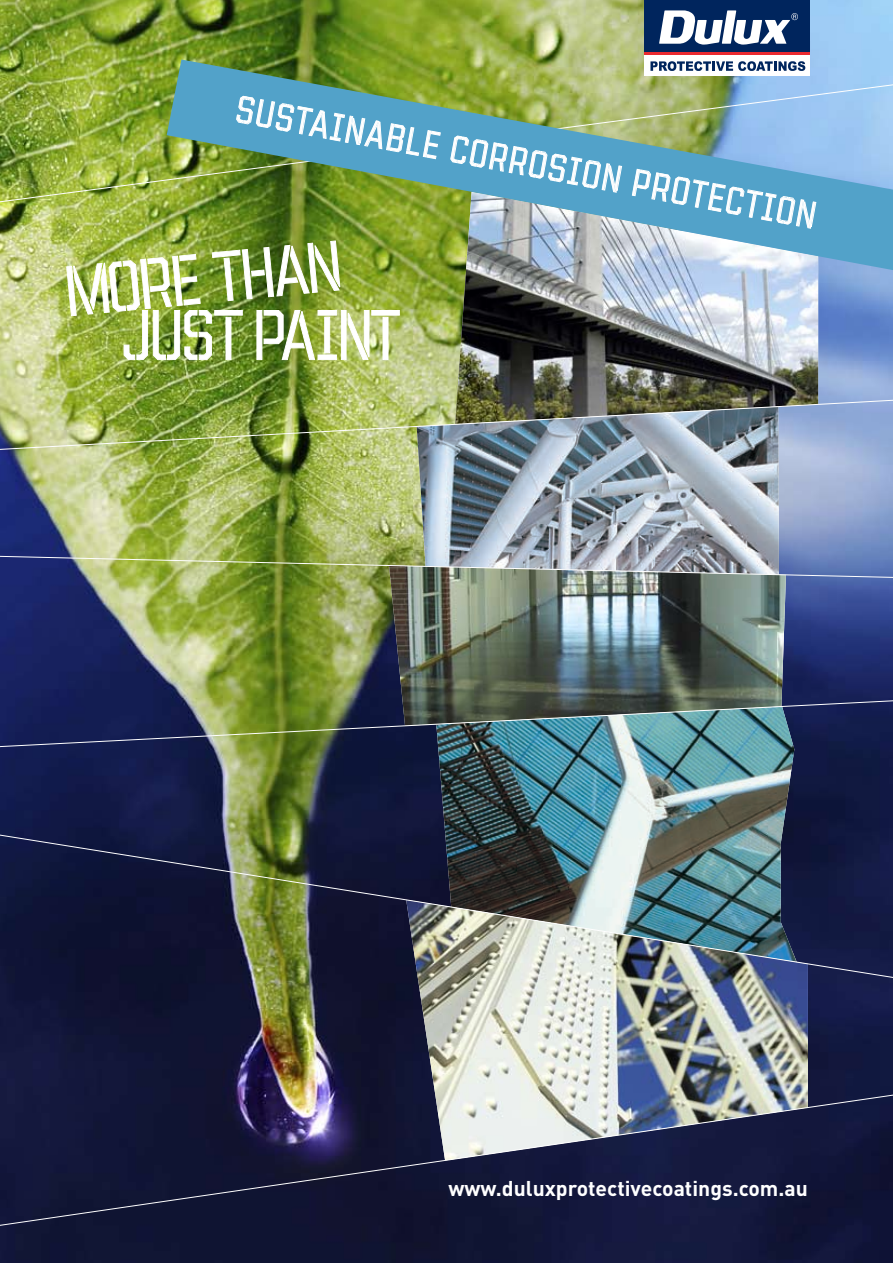
<style>
.page{position:relative;width:893px;height:1263px;background:#fff}
.page>*{position:absolute;margin:0;border:0;box-sizing:border-box;transform-origin:0 0}
.t1{font:71.25px "House Sampler United Stencil";letter-spacing:-.03em;color:#fff}
.t2{font:38.1px "House Sampler United Stencil";color:#fff}
.t3{font:700 21.15px "DIN";color:#fff}
</style>
<div class="page">
<img style="left:0;top:0;width:893px;height:1263px">
<img style="left:455px;top:270px;width:363px;height:124px">
<img style="left:417px;top:452px;width:362px;height:103px">
<img style="left:389px;top:579px;width:397px;height:119px">
<img style="left:436px;top:752px;width:361px;height:74px">
<img style="left:406px;top:987px;width:402px;height:101px">
<img style="left:66px;top:240px;width:334px;height:121px">
<img style="left:0;top:71px;width:167px;height:136px">
<img style="left:0;top:394px;width:893px;height:58px">
<img style="left:0;top:555px;width:893px;height:24px">
<img style="left:0;top:698px;width:893px;height:54px">
<img style="left:0;top:826px;width:893px;height:161px">
<svg style="left:0;top:1088px;width:893px;height:149px;background:#2d304e"></svg>
<img style="left:167px;top:60px;width:726px;height:210px">
<svg style="left:236px;top:95px;width:205px;height:65px;background:#65aac5"></svg>
<svg style="left:450px;top:135px;width:173px;height:58px;background:#68adce"></svg>
<svg style="left:631px;top:168px;width:186px;height:61px;background:#67adcf"></svg>
<div style="left:645px;top:55px;width:165px;height:20px;background:#fff"></div>
<svg style="left:645px;top:51px;width:165px;height:4px"></svg>
<div style="left:645px;top:0;width:165px;height:51px;background:#00255d"></div>
<svg style="left:659px;top:10px;width:139px;height:35px"></svg>
<svg style="left:650px;top:61px;width:155px;height:10px"></svg>
<h2 class="t2" style="left:240px;top:92px;width:590px;rotate:10deg">SUSTAINABLE Corrosion PROTECTION</h2>
<h1 class="t1" style="left:61px;top:257px;width:280px;rotate:-6deg">MORE THAN</h1>
<h1 class="t1" style="left:121px;top:299px;width:280px">JUST PAINT</h1>
<p class="t3" style="left:448px;top:1174px;width:361px">www.duluxprotectivecoatings.com.au</p>
</div>
